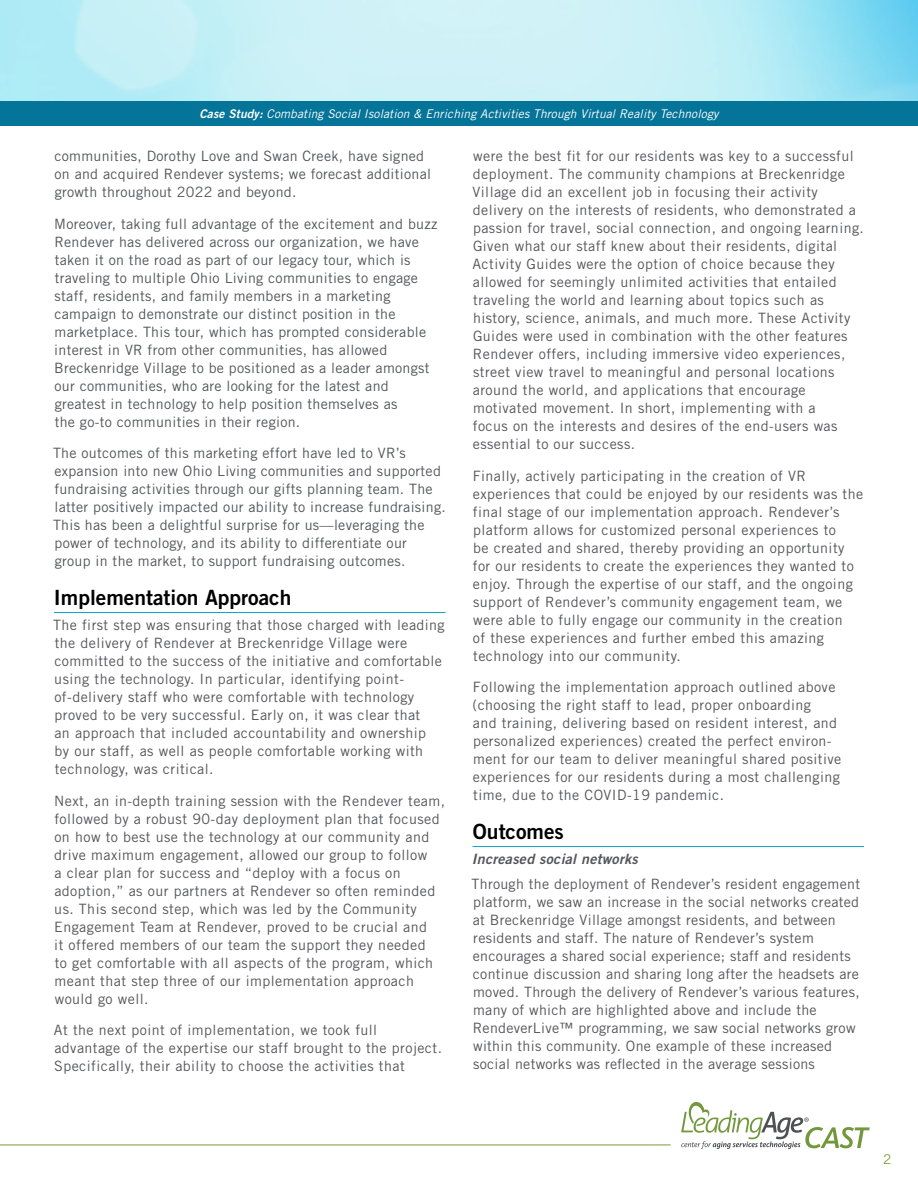
<style>
.page{position:relative;width:918px;height:1188px;background:#fff}
.page>*{position:absolute;margin:0;border:0;box-sizing:border-box;transform-origin:0 0}
.t1{font:21px "Trade Gothic LT Std Bd 2";color:#000}
.t2{font:14.25px/18px "Trade Gothic LT Std";letter-spacing:.03em;color:#55565a}
.t3{font:14.25px/18px "Trade Gothic LT Std";letter-spacing:.02em;color:#545559}
.t4{font:14.25px "Trade Gothic LT Std Bd 2 Obl";letter-spacing:.02em;color:#55565a}
.t5{font:13.5px "Trade Gothic LT Std";color:#799b3d}
.t6{font:italic 12px "Trade Gothic LT Std";letter-spacing:.01em;color:#fff}
.s1{font-family:"Trade Gothic LT Std Bd 2 Obl";font-style:normal}
</style>
<div class="page">
<img style="left:0;top:0;width:918px;height:101px">
<hr style="left:54px;top:612px;width:392px;height:1px;background:#139fc6">
<hr style="left:472px;top:846px;width:392px;height:1px;background:#139fc6">
<div style="left:0;top:101px;width:918px;height:24px;background:#057499"></div>
<hr style="left:0;top:1145px;width:671px;height:1px;background:#799b3d">
<svg style="left:681px;top:1102px;width:189px;height:47px"></svg>
<p class="t6" style="left:200px;top:106px;width:520px"><span class="s1">Case Study:</span> Combating Social Isolation &amp; Enriching Activities Through Virtual Reality Technology</p>
<p class="t3" style="left:54px;top:147px;width:378px">communities, Dorothy Love and Swan Creek, have signed on and acquired Rendever systems; we forecast additional growth throughout 2022 and beyond.</p>
<p class="t3" style="left:54px;top:215px;width:385px">Moreover, taking full advantage of the excitement and buzz Rendever has delivered across our organization, we have taken it on the road as part of our legacy tour, which is traveling to multiple Ohio Living communities to engage staff, residents, and family members in a marketing campaign to demonstrate our distinct position in the marketplace. This tour, which has prompted considerable interest in VR from other communities, has allowed Breckenridge Village to be positioned as a leader amongst our communities, who are looking for the latest and greatest in technology to help position themselves as<br>the go-to communities in their region.</p>
<p class="t3" style="left:53px;top:444px;width:394px">The outcomes of this marketing effort have led to VR’s expansion into new Ohio Living communities and supported fundraising activities through our gifts planning team. The latter positively impacted our ability to increase fundraising.<br>This has been a delightful surprise for us—leveraging the power of technology, and its ability to differentiate our<br>group in the market, to support fundraising outcomes.</p>
<h1 class="t1" style="left:54px;top:585px;width:239px">Implementation Approach</h1>
<p class="t2" style="left:53px;top:616px;width:393px">The first step was ensuring that those charged with leading the delivery of Rendever at Breckenridge Village were committed to the success of the initiative and comfortable using the technology. In particular, identifying point&shy;of-delivery staff who were comfortable with technology proved to be very successful. Early on, it was clear that<br>an approach that included accountability and ownership<br>by our staff, as well as people comfortable working with technology, was critical.</p>
<p class="t2" style="left:54px;top:791px;width:392px">Next, an in-depth training session with the Rendever team, followed by a robust 90-day deployment plan that focused on how to best use the technology at our community and drive maximum engagement, allowed our group to follow<br>a clear plan for success and “deploy with a focus on adoption,” as our partners at Rendever so often reminded us. This second step, which was led by the Community Engagement Team at Rendever, proved to be crucial and<br>it offered members of our team the support they needed<br>to get comfortable with all aspects of the program, which meant that step three of our implementation approach would go well.</p>
<p class="t2" style="left:54px;top:1021px;width:390px">At the next point of implementation, we took full advantage of the expertise our staff brought to the project.<br>Specifically, their ability to choose the activities that</p>
<p class="t2" style="left:472px;top:147px;width:393px">were the best fit for our residents was key to a successful deployment. The community champions at Breckenridge Village did an excellent job in focusing their activity delivery on the interests of residents, who demonstrated a passion for travel, social connection, and ongoing learning.<br>Given what our staff knew about their residents, digital Activity Guides were the option of choice because they allowed for seemingly unlimited activities that entailed traveling the world and learning about topics such as history, science, animals, and much more. These Activity Guides were used in combination with the other features Rendever offers, including immersive video experiences, street view travel to meaningful and personal locations around the world, and applications that encourage motivated movement. In short, implementing with a<br>focus on the interests and desires of the end-users was essential to our success.</p>
<p class="t2" style="left:473px;top:467px;width:392px">Finally, actively participating in the creation of VR experiences that could be enjoyed by our residents was the final stage of our implementation approach. Rendever’s platform allows for customized personal experiences to<br>be created and shared, thereby providing an opportunity for our residents to create the experiences they wanted to enjoy. Through the expertise of our staff, and the ongoing support of Rendever’s community engagement team, we were able to fully engage our community in the creation<br>of these experiences and further embed this amazing technology into our community.</p>
<p class="t2" style="left:473px;top:678px;width:370px">Following the implementation approach outlined above (choosing the right staff to lead, proper onboarding<br>and training, delivering based on resident interest, and personalized experiences) created the perfect environ&shy;ment for our team to deliver meaningful shared positive experiences for our residents during a most challenging time, due to the COVID-19 pandemic.</p>
<h1 class="t1" style="left:473px;top:819px;width:92px">Outcomes</h1>
<p class="t4" style="left:472px;top:850px;width:167px">Increased social networks</p>
<p class="t2" style="left:472px;top:875px;width:390px">Through the deployment of Rendever’s resident engagement platform, we saw an increase in the social networks created at Breckenridge Village amongst residents, and between residents and staff. The nature of Rendever’s system encourages a shared social experience; staff and residents continue discussion and sharing long after the headsets are moved. Through the delivery of Rendever’s various features, many of which are highlighted above and include the RendeverLive™ programming, we saw social networks grow within this community. One example of these increased social networks was reflected in the average sessions</p>
<p class="t5" style="left:883px;top:1151px;width:10px">2</p>
</div>
